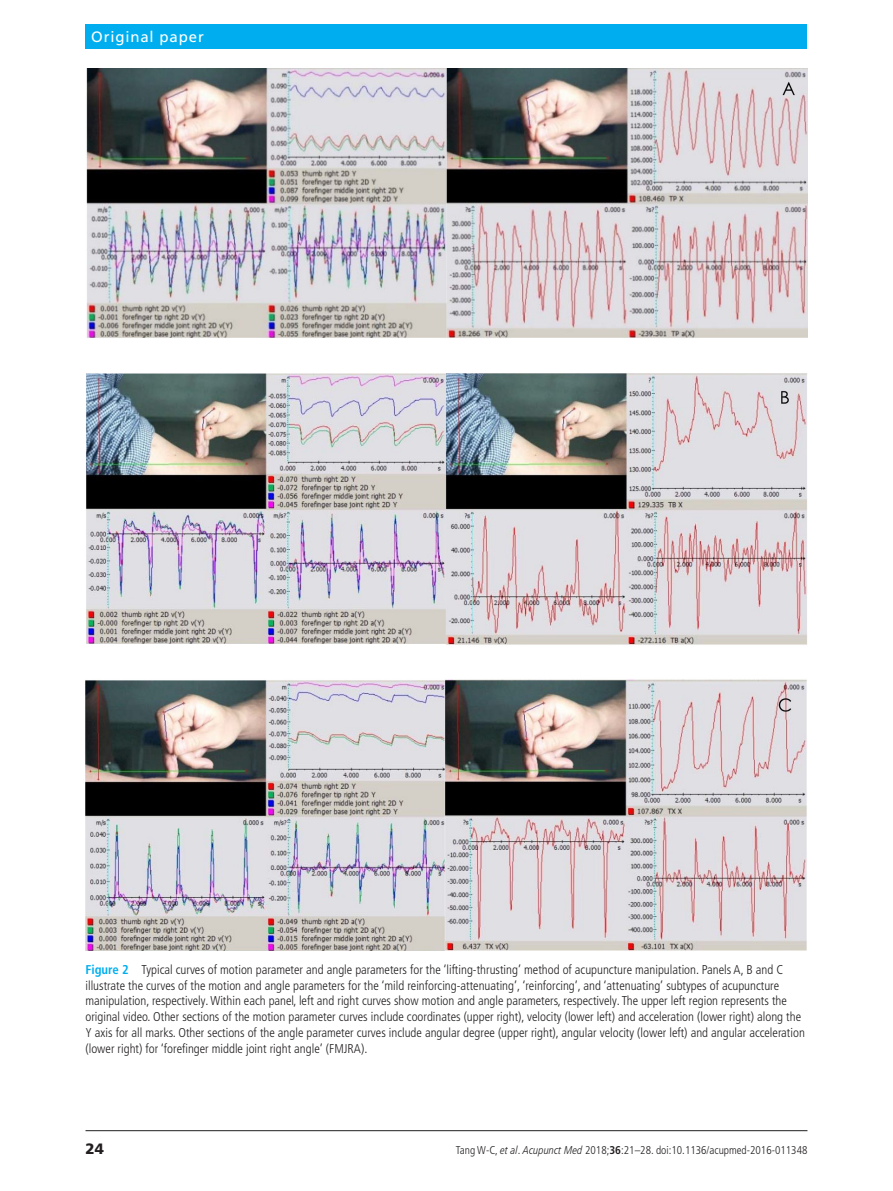
<style>
.page{position:relative;width:893px;height:1191px;background:#fff}
.page>*{position:absolute;margin:0;border:0;box-sizing:border-box;transform-origin:0 0}
.t1{font:15px "Frutiger LT Std";letter-spacing:.055em;color:#fff}
.t2{font:900 15px "Frutiger LT Std";color:#231f20}
.t3{font:300 condensed 12.75px/15.8px "Frutiger LT Pro";color:#231f20}
.t4{font:300 condensed 11.25px "Frutiger LT Pro";color:#231f20}
.s1{font-weight:700;color:#00aeef}
.s2{font-style:italic}
.s3{font-weight:700}
</style>
<div class="page">
<hr style="left:86px;top:1130px;width:721px;height:1px;background:#231f20">
<div style="left:86px;top:24px;width:721px;height:24px;background:#00aeef"></div>
<img style="left:86px;top:68px;width:721px;height:882px">
<p class="t1" style="left:91px;top:28px;width:114px">Original paper</p>
<p class="t3" style="left:86px;top:961px;width:721px"><span class="s1">Figure 2</span> Typical curves of motion parameter and angle parameters for the ‘lifting-thrusting’ method of acupuncture manipulation. Panels A, B and C illustrate the curves of the motion and angle parameters for the ‘mild reinforcing-attenuating’, ‘reinforcing’, and ‘attenuating’ subtypes of acupuncture manipulation, respectively. Within each panel, left and right curves show motion and angle parameters, respectively. The upper left region represents the original video. Other sections of the motion parameter curves include coordinates (upper right), velocity (lower left) and acceleration (lower right) along the Y axis for all marks. Other sections of the angle parameter curves include angular degree (upper right), angular velocity (lower left) and angular acceleration (lower right) for ‘forefinger middle joint right angle’ (FMJRA).</p>
<p class="t2" style="left:86px;top:1139px;width:20px">24</p>
<p class="t4" style="left:456px;top:1143px;width:353px">Tang W-C, <span class="s2">et al</span>. <span class="s2">Acupunct Med</span> 2018;<span class="s3">36</span>:21–28. doi:10.1136/acupmed-2016-011348</p>
</div>
